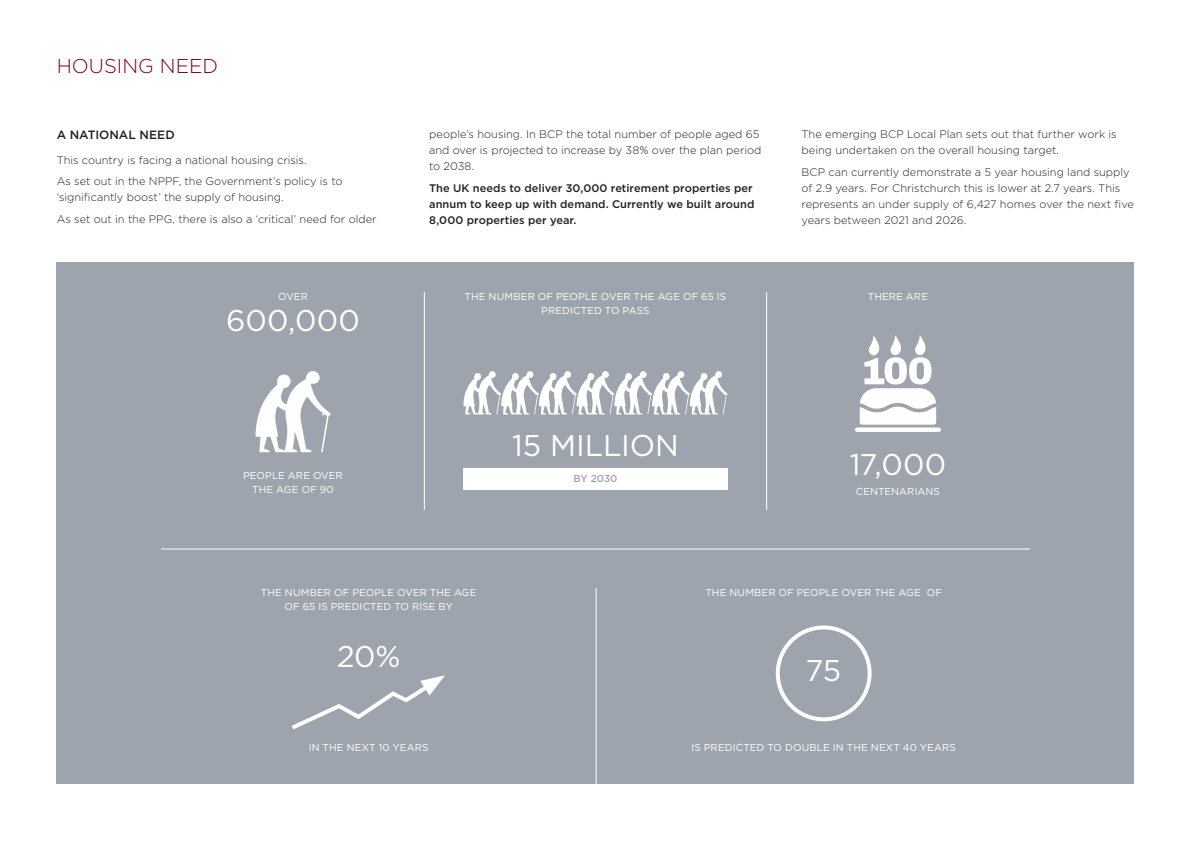
<style>
.page{position:relative;width:1191px;height:842px;background:#fff}
.page>*{position:absolute;margin:0;border:0;box-sizing:border-box;transform-origin:0 0}
.t1{font:30px "Gotham";color:#fff}
.t2{font:300 20px "Gotham";color:#7f0118}
.t3{font:500 12px "Gotham";color:#231f20}
.t4{font:300 11px/16px "Gotham";color:#231f20}
.t5{font:500 11px/16px "Gotham";letter-spacing:.005em;color:#231f20}
.t6{font:10px/14px "Gotham";letter-spacing:.01em;color:#fff;text-align:center}
.t7{font:500 10px "Gotham";color:#9ea4ae}
</style>
<div class="page">
<div style="left:57px;top:262px;width:1077px;height:522px;background:#9ea4ae"></div>
<div style="left:775px;top:625px;width:96px;height:96px;border:4px solid #fff;border-radius:50%"></div>
<div style="left:463px;top:468px;width:264px;height:21px;background:#fff"></div>
<svg style="left:255px;top:371px;width:75px;height:81px"></svg>
<svg style="left:463px;top:371px;width:264px;height:44px"></svg>
<div style="left:855px;top:427px;width:86px;height:5px;background:#fff;border-radius:2px"></div>
<svg style="left:859px;top:335px;width:77px;height:90px"></svg>
<svg style="left:292px;top:675px;width:153px;height:55px"></svg>
<hr style="left:424px;top:292px;width:1px;height:218px;background:#fff">
<hr style="left:595px;top:588px;width:1px;height:204px;background:#fff">
<hr style="left:161px;top:548px;width:869px;height:1px;background:#fff">
<hr style="left:766px;top:292px;width:1px;height:218px;background:#fff">
<h2 class="t2" style="left:57px;top:53px;width:163px">HOUSING NEED</h2>
<p class="t3" style="left:57px;top:127px;width:119px">A NATIONAL NEED</p>
<p class="t4" style="left:57px;top:148px;width:287px;line-height:21.7px">This country is facing a national housing crisis.<br>As set out in the NPPF, the Government’s policy is to</p>
<p class="t4" style="left:57px;top:186px;width:321px;line-height:21.7px">‘significantly boost’ the supply of housing.<br>As set out in the PPG, there is also a ‘critical’ need for older</p>
<p class="t6" style="left:278px;top:290px;width:31px">OVER</p>
<h1 class="t1" style="left:226px;top:301px;width:135px">600,000</h1>
<p class="t6" style="left:243px;top:468px;width:101px">PEOPLE ARE OVER<br>THE AGE OF 90</p>
<p class="t4" style="left:429px;top:126px;width:334px">people’s housing. In BCP the total number of people aged 65 and over is projected to increase by 38% over the plan period to 2038.</p>
<p class="t5" style="left:429px;top:180px;width:327px">The UK needs to deliver 30,000 retirement properties per annum to keep up with demand. Currently we built around<br>8,000 properties per year.</p>
<p class="t6" style="left:464px;top:290px;width:263px">THE NUMBER OF PEOPLE OVER THE AGE OF 65 IS<br>PREDICTED TO PASS</p>
<p class="t4" style="left:801px;top:126px;width:316px">The emerging BCP Local Plan sets out that further work is being undertaken on the overall housing target.</p>
<p class="t4" style="left:801px;top:164px;width:334px">BCP can currently demonstrate a 5 year housing land supply of 2.9 years. For Christchurch this is lower at 2.7 years. This represents an under supply of 6,427 homes over the next five years between 2021 and 2026.</p>
<p class="t6" style="left:868px;top:290px;width:62px">THERE ARE</p>
<h1 class="t1" style="left:512px;top:426px;width:168px">15 MILLION</h1>
<p class="t7" style="left:573px;top:471px;width:46px">BY 2030</p>
<h1 class="t1" style="left:849px;top:445px;width:98px">17,000</h1>
<p class="t6" style="left:856px;top:484px;width:86px">CENTENARIANS</p>
<p class="t6" style="left:261px;top:585px;width:217px">THE NUMBER OF PEOPLE OVER THE AGE<br>OF 65 IS PREDICTED TO RISE BY</p>
<p class="t6" style="left:705px;top:585px;width:238px">THE NUMBER OF PEOPLE OVER THE AGE OF</p>
<h1 class="t1" style="left:337px;top:637px;width:65px">20%</h1>
<h1 class="t1" style="left:805px;top:651px;width:37px">75</h1>
<p class="t6" style="left:309px;top:740px;width:121px">IN THE NEXT 10 YEARS</p>
<p class="t6" style="left:691px;top:740px;width:266px">IS PREDICTED TO DOUBLE IN THE NEXT 40 YEARS</p>
</div>
